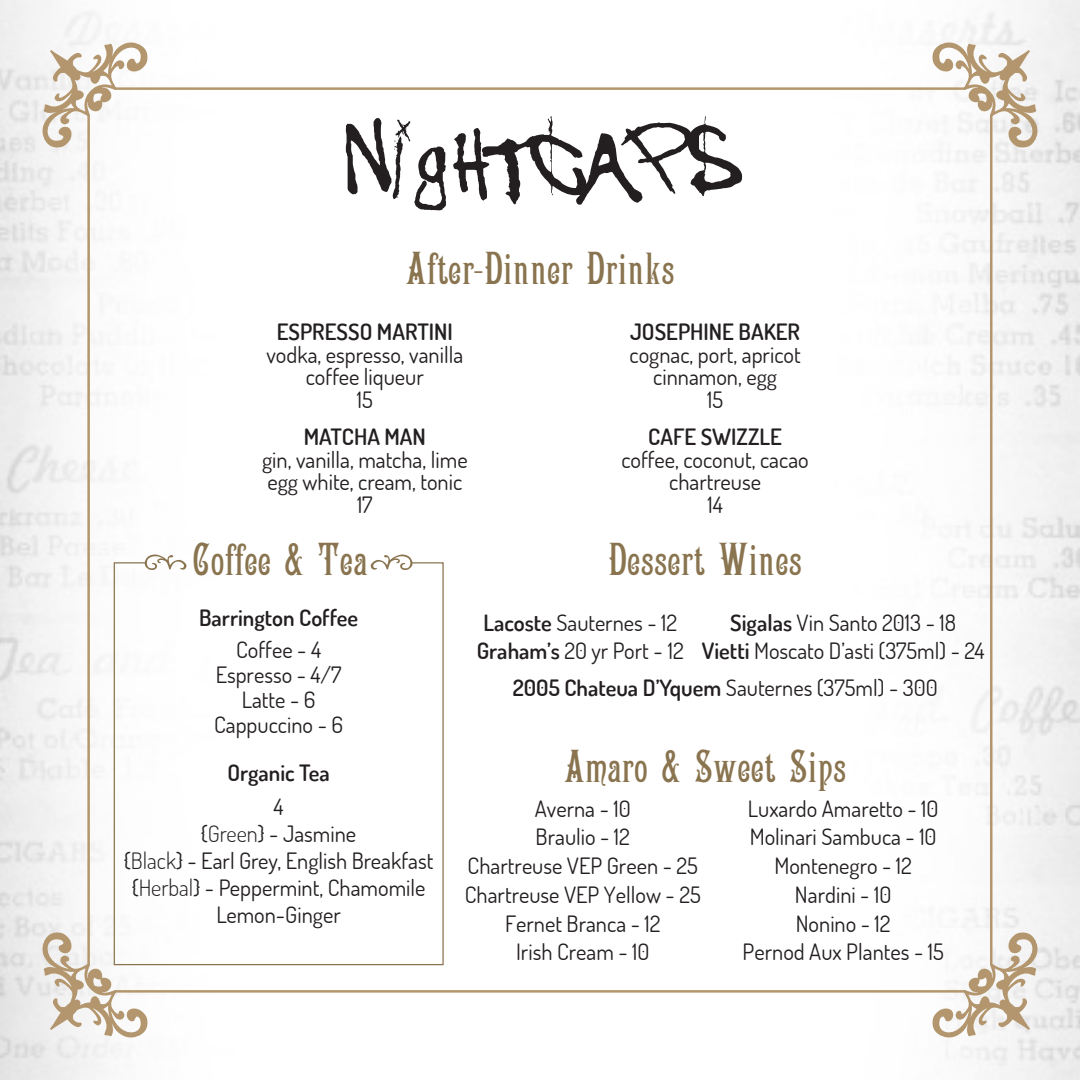
<style>
.page{position:relative;width:1080px;height:1080px;background:#fff}
.page>*{position:absolute;margin:0;border:0;box-sizing:border-box;transform-origin:0 0}
.t1{font:92.5px "The Battle Continuez";letter-spacing:.08em;color:#231f20}
.t2{font:40px "Campanile";color:#89744f}
.Menu_Body{font:22.5px/22.5px "Dosis";color:#231f20;text-align:center}
.Menu_Body-2{font:600 22.5px "Dosis";color:#231f20}
.s1{font-weight:300}
.s2{font-weight:600}
</style>
<div class="page">
<hr style="left:115px;top:87px;width:850px;height:3px;background:#b3966e">
<svg style="left:42px;top:932px;width:106px;height:106px"></svg>
<svg style="left:42px;top:42px;width:106px;height:106px"></svg>
<svg style="left:932px;top:932px;width:106px;height:106px"></svg>
<svg style="left:932px;top:42px;width:106px;height:106px"></svg>
<hr style="left:115px;top:990px;width:850px;height:3px;background:#b3966e">
<hr style="left:87px;top:115px;width:3px;height:851px;background:#b3966e">
<hr style="left:990px;top:115px;width:2px;height:850px;background:#b3966e">
<svg style="left:113px;top:562px;width:331px;height:404px"></svg>
<svg style="left:144px;top:554px;width:43px;height:17px"></svg>
<svg style="left:370px;top:554px;width:43px;height:17px"></svg>
<p class="t1" style="left:345px;top:110px;width:391px">NIGHTCAPS</p>
<p class="t2" style="left:406px;top:243px;width:270px">After-Dinner Drinks</p>
<p class="Menu_Body-2" style="left:277px;top:317px;width:178px">ESPRESSO MARTINI</p>
<p class="Menu_Body" style="left:267px;top:343px;width:198px">vodka, espresso, vanilla coffee liqueur</p>
<p class="Menu_Body" style="left:357px;top:388px;width:17px">15</p>
<p class="Menu_Body-2" style="left:304px;top:422px;width:124px">MATCHA MAN</p>
<p class="Menu_Body" style="left:262px;top:448px;width:207px;text-align:left">gin, vanilla, matcha, lime egg white, cream, tonic</p>
<p class="Menu_Body" style="left:357px;top:493px;width:17px">17</p>
<p class="t2" style="left:193px;top:535px;width:176px">Coffee &amp; Tea</p>
<p class="Menu_Body-2" style="left:630px;top:317px;width:172px">JOSEPHINE BAKER</p>
<p class="Menu_Body" style="left:630px;top:343px;width:173px">cognac, port, apricot cinnamon, egg</p>
<p class="Menu_Body" style="left:707px;top:388px;width:17px">15</p>
<p class="Menu_Body-2" style="left:648px;top:422px;width:135px">CAFE SWIZZLE</p>
<p class="Menu_Body" style="left:621px;top:448px;width:189px">coffee, coconut, cacao chartreuse</p>
<p class="Menu_Body" style="left:708px;top:493px;width:17px">14</p>
<p class="t2" style="left:608px;top:535px;width:195px">Dessert Wines</p>
<p class="Menu_Body-2" style="left:199px;top:603px;width:160px">Barrington Coffee</p>
<p class="Menu_Body" style="left:236px;top:638px;width:86px">Coffee - 4</p>
<p class="Menu_Body" style="left:216px;top:663px;width:127px">Espresso - 4/7</p>
<p class="Menu_Body" style="left:242px;top:688px;width:75px">Latte - 6</p>
<p class="Menu_Body" style="left:214px;top:713px;width:130px">Cappuccino - 6</p>
<p class="Menu_Body-2" style="left:227px;top:758px;width:104px">Organic Tea</p>
<p class="Menu_Body" style="left:274px;top:795px;width:11px">4</p>
<p class="Menu_Body" style="left:201px;top:822px;width:157px">{<span class="s1">Green</span>} - Jasmine</p>
<p class="Menu_Body" style="left:124px;top:849px;width:311px">{<span class="s1">Black</span>} - Earl Grey, English Breakfast</p>
<p class="Menu_Body" style="left:132px;top:874px;width:295px;line-height:27px">{<span class="s1">Herbal</span>} - Peppermint, Chamomile<br>Lemon-Ginger</p>
<p class="Menu_Body" style="left:730px;top:611px;width:227px"><span class="s2">Sigalas</span> Vin Santo 2013 - 18</p>
<p class="Menu_Body" style="left:702px;top:639px;width:284px"><span class="s2">Vietti</span> Moscato D’asti (375ml) - 24</p>
<p class="Menu_Body" style="left:513px;top:676px;width:426px"><span class="s2">2005 Chateua D’Yquem</span> Sauternes (375ml) - 300</p>
<p class="Menu_Body" style="left:483px;top:611px;width:195px"><span class="s2">Lacoste</span> Sauternes - 12</p>
<p class="Menu_Body" style="left:477px;top:639px;width:209px"><span class="s2">Graham’s</span> 20 yr Port - 12</p>
<p class="t2" style="left:564px;top:741px;width:284px">Amaro &amp; Sweet Sips</p>
<p class="Menu_Body" style="left:535px;top:797px;width:97px">Averna - 10</p>
<p class="Menu_Body" style="left:536px;top:825px;width:96px">Braulio - 12</p>
<p class="Menu_Body" style="left:468px;top:854px;width:232px">Chartreuse VEP Green - 25</p>
<p class="Menu_Body" style="left:465px;top:883px;width:237px">Chartreuse VEP Yellow - 25</p>
<p class="Menu_Body" style="left:505px;top:912px;width:157px">Fernet Branca - 12</p>
<p class="Menu_Body" style="left:516px;top:940px;width:135px">Irish Cream - 10</p>
<p class="Menu_Body" style="left:748px;top:797px;width:192px">Luxardo Amaretto - 10</p>
<p class="Menu_Body" style="left:750px;top:825px;width:188px">Molinari Sambuca - 10</p>
<p class="Menu_Body" style="left:774px;top:854px;width:139px">Montenegro - 12</p>
<p class="Menu_Body" style="left:795px;top:883px;width:98px">Nardini - 10</p>
<p class="Menu_Body" style="left:796px;top:912px;width:96px">Nonino - 12</p>
<p class="Menu_Body" style="left:743px;top:940px;width:203px">Pernod Aux Plantes - 15</p>
</div>
